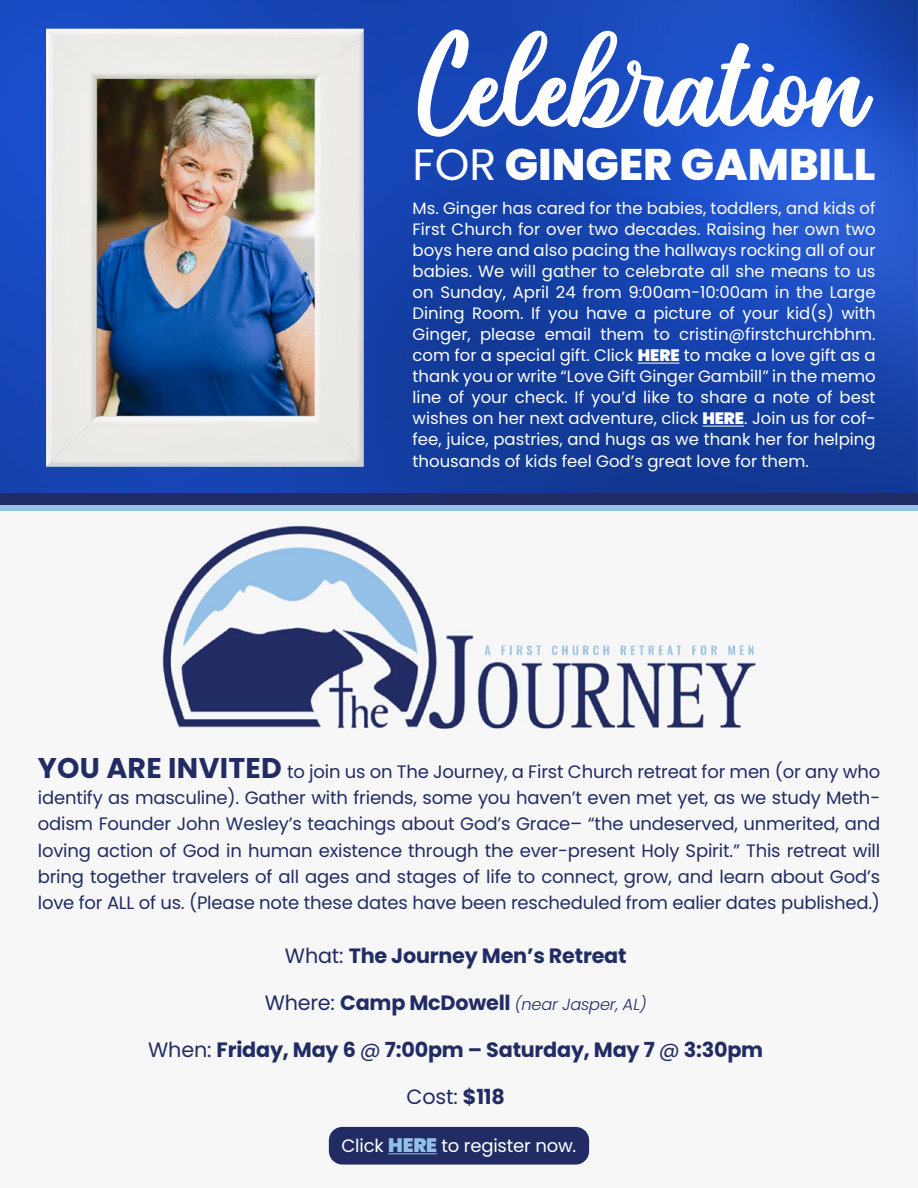
<style>
.page{position:relative;width:918px;height:1188px;background:#fff}
.page>*{position:absolute;margin:0;border:0;box-sizing:border-box;transform-origin:0 0}
.t1{font:115.65px "Monday Personal Use";color:#fff}
.t2{font:800 44.1px "Poppins";color:#fff}
.t3{font:700 20.7px "Poppins";letter-spacing:-.01em;color:#222c64}
.t4{font:20.7px "Poppins";color:#222c64}
.t5{font:18px/26.1px "Poppins";letter-spacing:-.01em;color:#222c64;text-align:justify}
.t6{font:18px "Poppins";letter-spacing:-.01em;color:#fff}
.t7{font:16.5px/21px "Poppins";color:#fff;text-align:justify}
.t8{font:italic 300 16.2px "Poppins";letter-spacing:-.01em;color:#222c64}
.s1{font-weight:400}
.s2{font-weight:900}
.s3{font-weight:700;font-size:28.5px}
.s4{font-weight:400;font-style:normal;font-size:20.7px}
.s5{font-weight:700;font-style:normal;font-size:20.7px}
.s6{font-weight:700}
.s7{font-weight:900;font-size:19.5px;color:#94c1e8}
</style>
<div class="page">
<img style="left:161px;top:520px;width:596px;height:217px">
<img style="left:0;top:0;width:918px;height:493px">
<img style="left:47px;top:29px;width:316px;height:437px">
<div style="left:0;top:499px;width:918px;height:12px;background:#94c1e8"></div>
<div style="left:0;top:493px;width:918px;height:12px;background:#222c64"></div>
<hr style="left:638px;top:363px;width:42px;height:1px;background:#fff">
<hr style="left:703px;top:426px;width:41px;height:1px;background:#fff">
<div style="left:329px;top:1127px;width:260px;height:38px;background:#222c64;border-radius:14px"></div>
<hr style="left:388px;top:1153px;width:49px;height:1px;background:#94c1e8">
<h1 class="t1" style="left:418px;top:-2px;width:451px">Celebration</h1>
<h2 class="t2" style="left:413px;top:139px;width:465px"><span class="s1">FOR</span> GINGER GAMBILL</h2>
<p class="t7" style="left:413px;top:198px;width:465px">Ms. Ginger has cared for the babies, toddlers, and kids of First Church for over two decades. Raising her own two boys here and also pacing the hallways rocking all of our babies. We will gather to celebrate all she means to us on Sunday, April 24 from 9:00am-10:00am in the Large Dining Room. If you have a picture of your kid(s) with Ginger, please email them to cristin@firstchurchbhm. com for a special gift. Click <span class="s2">HERE</span> to make a love gift as a thank you or write “Love Gift Ginger Gambill” in the memo line of your check. If you’d like to share a note of best wishes on her next adventure, click <span class="s2">HERE</span>. Join us for cof&shy;fee, juice, pastries, and hugs as we thank her for helping thousands of kids feel God’s great love for them.</p>
<p class="t5" style="left:38px;top:759px;width:844px"><span class="s3">YOU ARE INVITED</span> to join us on The Journey, a First Church retreat for men (or any who identify as masculine). Gather with friends, some you haven’t even met yet, as we study Meth&shy;odism Founder John Wesley’s teachings about God’s Grace– “the undeserved, unmerited, and loving action of God in human existence through the ever-present Holy Spirit.” This retreat will bring together travelers of all ages and stages of life to connect, grow, and learn about God’s love for ALL of us. (Please note these dates have been rescheduled from ealier dates published.)</p>
<p class="t3" style="left:285px;top:943px;width:343px"><span class="s1">What:</span> The Journey Men’s Retreat</p>
<p class="t8" style="left:265px;top:995px;width:384px"><span class="s4">Where:</span> <span class="s5">Camp McDowell</span> (near Jasper, AL)</p>
<p class="t3" style="left:148px;top:1037px;width:616px"><span class="s1">When:</span> Friday, May 6 <span class="s1">@</span> 7:00pm – Saturday, May 7 <span class="s1">@</span> 3:30pm</p>
<p class="t4" style="left:407px;top:1084px;width:100px">Cost: <span class="s6">$118</span></p>
<p class="t6" style="left:342px;top:1135px;width:236px">Click <span class="s7">HERE</span> to register now.</p>
</div>
